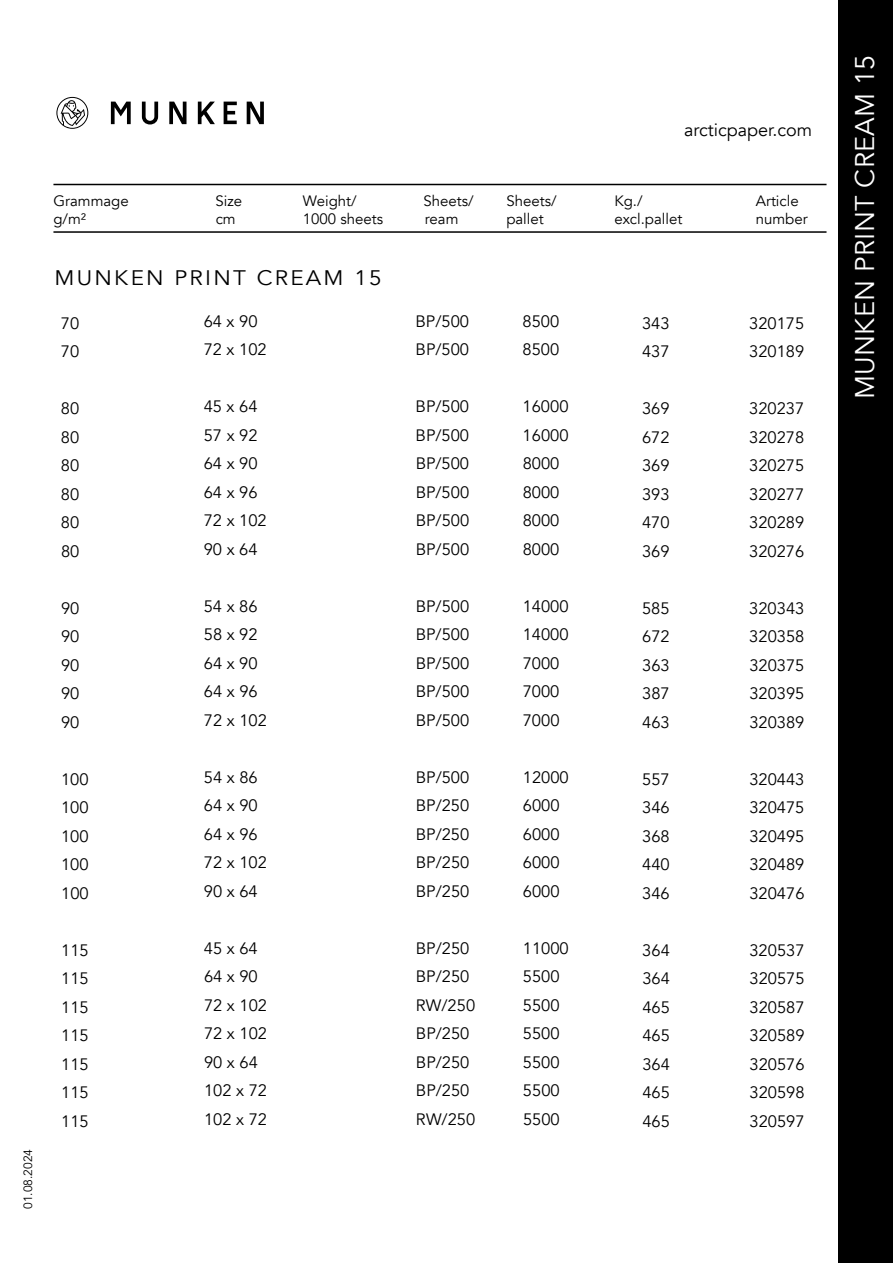
<style>
.page{position:relative;width:893px;height:1263px;background:#fff}
.page>*{position:absolute;margin:0;border:0;box-sizing:border-box;transform-origin:0 0}
.t1{font:27px "Avenir";letter-spacing:.01em;color:#fff}
.t2{font:21px "Avenir";letter-spacing:.1em;color:#000;scale:1.07 1}
.t3{font:18px "Avenir";color:#000}
.t4{font:16.5px "Avenir";color:#000}
.t5{font:15px "Avenir";color:#000}
.t6{font:12px "Avenir";color:#000}
</style>
<div class="page">
<div style="left:838px;top:0;width:54px;height:1263px;background:#000"></div>
<hr style="left:53px;top:184px;width:773px;height:1px;background:#000">
<hr style="left:53px;top:231px;width:773px;height:2px;background:#000">
<svg style="left:142px;top:102px;width:122px;height:22px"></svg>
<svg style="left:111px;top:102px;width:20px;height:22px"></svg>
<svg style="left:56px;top:97px;width:32px;height:32px"></svg>
<p class="t6" style="left:21px;top:1209px;width:62px;rotate:-90deg">01.08.2024</p>
<p class="t3" style="left:684px;top:119px;width:129px">arcticpaper.com</p>
<p class="t5" style="left:53px;top:192px;width:77px">Grammage</p>
<p class="t5" style="left:215px;top:192px;width:28px">Size</p>
<p class="t5" style="left:303px;top:192px;width:55px">Weight/</p>
<p class="t5" style="left:423px;top:192px;width:52px">Sheets/</p>
<p class="t5" style="left:506px;top:192px;width:52px">Sheets/</p>
<p class="t5" style="left:614px;top:192px;width:30px">Kg./</p>
<p class="t5" style="left:756px;top:192px;width:45px">Article</p>
<p class="t5" style="left:53px;top:210px;width:34px">g/m²</p>
<p class="t5" style="left:216px;top:210px;width:22px">cm</p>
<p class="t5" style="left:303px;top:210px;width:82px">1000 sheets</p>
<p class="t5" style="left:425px;top:210px;width:35px">ream</p>
<p class="t5" style="left:506px;top:210px;width:39px">pallet</p>
<p class="t5" style="left:614px;top:210px;width:70px">excl.pallet</p>
<p class="t5" style="left:756px;top:210px;width:53px">number</p>
<p class="t2" style="left:55px;top:265px;width:307px">MUNKEN PRINT CREAM 15</p>
<p class="t4" style="left:61px;top:313px;width:20px">70</p>
<p class="t4" style="left:204px;top:311px;width:55px">64 x 90</p>
<p class="t4" style="left:416px;top:311px;width:55px">BP/500</p>
<p class="t4" style="left:523px;top:311px;width:38px">8500</p>
<p class="t4" style="left:642px;top:313px;width:29px">343</p>
<p class="t4" style="left:749px;top:313px;width:57px">320175</p>
<p class="t4" style="left:61px;top:342px;width:20px">70</p>
<p class="t4" style="left:204px;top:340px;width:64px">72 x 102</p>
<p class="t4" style="left:416px;top:340px;width:55px">BP/500</p>
<p class="t4" style="left:523px;top:340px;width:38px">8500</p>
<p class="t4" style="left:642px;top:342px;width:29px">437</p>
<p class="t4" style="left:749px;top:342px;width:57px">320189</p>
<p class="t4" style="left:61px;top:399px;width:20px">80</p>
<p class="t4" style="left:204px;top:397px;width:55px">45 x 64</p>
<p class="t4" style="left:416px;top:397px;width:55px">BP/500</p>
<p class="t4" style="left:523px;top:397px;width:47px">16000</p>
<p class="t4" style="left:642px;top:399px;width:29px">369</p>
<p class="t4" style="left:749px;top:399px;width:57px">320237</p>
<p class="t4" style="left:61px;top:427px;width:20px">80</p>
<p class="t4" style="left:204px;top:425px;width:55px">57 x 92</p>
<p class="t4" style="left:416px;top:425px;width:55px">BP/500</p>
<p class="t4" style="left:523px;top:425px;width:47px">16000</p>
<p class="t4" style="left:642px;top:427px;width:29px">672</p>
<p class="t4" style="left:749px;top:427px;width:57px">320278</p>
<p class="t4" style="left:61px;top:456px;width:20px">80</p>
<p class="t4" style="left:204px;top:454px;width:55px">64 x 90</p>
<p class="t4" style="left:416px;top:454px;width:55px">BP/500</p>
<p class="t4" style="left:523px;top:454px;width:38px">8000</p>
<p class="t4" style="left:642px;top:456px;width:29px">369</p>
<p class="t4" style="left:749px;top:456px;width:57px">320275</p>
<p class="t4" style="left:61px;top:484px;width:20px">80</p>
<p class="t4" style="left:204px;top:482px;width:55px">64 x 96</p>
<p class="t4" style="left:416px;top:482px;width:55px">BP/500</p>
<p class="t4" style="left:523px;top:482px;width:38px">8000</p>
<p class="t4" style="left:642px;top:484px;width:29px">393</p>
<p class="t4" style="left:749px;top:484px;width:57px">320277</p>
<p class="t4" style="left:61px;top:513px;width:20px">80</p>
<p class="t4" style="left:204px;top:511px;width:64px">72 x 102</p>
<p class="t4" style="left:416px;top:511px;width:55px">BP/500</p>
<p class="t4" style="left:523px;top:511px;width:38px">8000</p>
<p class="t4" style="left:642px;top:513px;width:29px">470</p>
<p class="t4" style="left:749px;top:513px;width:57px">320289</p>
<p class="t4" style="left:61px;top:541px;width:20px">80</p>
<p class="t4" style="left:204px;top:539px;width:55px">90 x 64</p>
<p class="t4" style="left:416px;top:539px;width:55px">BP/500</p>
<p class="t4" style="left:523px;top:539px;width:38px">8000</p>
<p class="t4" style="left:642px;top:541px;width:29px">369</p>
<p class="t4" style="left:749px;top:541px;width:57px">320276</p>
<p class="t4" style="left:61px;top:598px;width:20px">90</p>
<p class="t4" style="left:204px;top:596px;width:55px">54 x 86</p>
<p class="t4" style="left:416px;top:596px;width:55px">BP/500</p>
<p class="t4" style="left:523px;top:596px;width:47px">14000</p>
<p class="t4" style="left:642px;top:598px;width:29px">585</p>
<p class="t4" style="left:749px;top:598px;width:57px">320343</p>
<p class="t4" style="left:61px;top:627px;width:20px">90</p>
<p class="t4" style="left:204px;top:625px;width:55px">58 x 92</p>
<p class="t4" style="left:416px;top:625px;width:55px">BP/500</p>
<p class="t4" style="left:523px;top:625px;width:47px">14000</p>
<p class="t4" style="left:642px;top:627px;width:29px">672</p>
<p class="t4" style="left:749px;top:627px;width:57px">320358</p>
<p class="t4" style="left:61px;top:655px;width:20px">90</p>
<p class="t4" style="left:204px;top:653px;width:55px">64 x 90</p>
<p class="t4" style="left:416px;top:653px;width:55px">BP/500</p>
<p class="t4" style="left:523px;top:653px;width:38px">7000</p>
<p class="t4" style="left:642px;top:655px;width:29px">363</p>
<p class="t4" style="left:749px;top:655px;width:57px">320375</p>
<p class="t4" style="left:61px;top:684px;width:20px">90</p>
<p class="t4" style="left:204px;top:682px;width:55px">64 x 96</p>
<p class="t4" style="left:416px;top:682px;width:55px">BP/500</p>
<p class="t4" style="left:523px;top:682px;width:38px">7000</p>
<p class="t4" style="left:642px;top:684px;width:29px">387</p>
<p class="t4" style="left:749px;top:684px;width:57px">320395</p>
<p class="t4" style="left:61px;top:712px;width:20px">90</p>
<p class="t4" style="left:204px;top:710px;width:64px">72 x 102</p>
<p class="t4" style="left:416px;top:710px;width:55px">BP/500</p>
<p class="t4" style="left:523px;top:710px;width:38px">7000</p>
<p class="t4" style="left:642px;top:712px;width:29px">463</p>
<p class="t4" style="left:749px;top:712px;width:57px">320389</p>
<p class="t4" style="left:61px;top:769px;width:29px">100</p>
<p class="t4" style="left:204px;top:767px;width:55px">54 x 86</p>
<p class="t4" style="left:416px;top:767px;width:55px">BP/500</p>
<p class="t4" style="left:523px;top:767px;width:47px">12000</p>
<p class="t4" style="left:642px;top:769px;width:29px">557</p>
<p class="t4" style="left:749px;top:769px;width:57px">320443</p>
<p class="t4" style="left:61px;top:798px;width:29px">100</p>
<p class="t4" style="left:204px;top:796px;width:55px">64 x 90</p>
<p class="t4" style="left:416px;top:796px;width:55px">BP/250</p>
<p class="t4" style="left:523px;top:796px;width:38px">6000</p>
<p class="t4" style="left:642px;top:798px;width:29px">346</p>
<p class="t4" style="left:749px;top:798px;width:57px">320475</p>
<p class="t4" style="left:61px;top:826px;width:29px">100</p>
<p class="t4" style="left:204px;top:824px;width:55px">64 x 96</p>
<p class="t4" style="left:416px;top:824px;width:55px">BP/250</p>
<p class="t4" style="left:523px;top:824px;width:38px">6000</p>
<p class="t4" style="left:642px;top:826px;width:29px">368</p>
<p class="t4" style="left:749px;top:826px;width:57px">320495</p>
<p class="t4" style="left:61px;top:855px;width:29px">100</p>
<p class="t4" style="left:204px;top:853px;width:64px">72 x 102</p>
<p class="t4" style="left:416px;top:853px;width:55px">BP/250</p>
<p class="t4" style="left:523px;top:853px;width:38px">6000</p>
<p class="t4" style="left:642px;top:855px;width:29px">440</p>
<p class="t4" style="left:749px;top:855px;width:57px">320489</p>
<p class="t4" style="left:61px;top:883px;width:29px">100</p>
<p class="t4" style="left:204px;top:881px;width:55px">90 x 64</p>
<p class="t4" style="left:416px;top:881px;width:55px">BP/250</p>
<p class="t4" style="left:523px;top:881px;width:38px">6000</p>
<p class="t4" style="left:642px;top:883px;width:29px">346</p>
<p class="t4" style="left:749px;top:883px;width:57px">320476</p>
<p class="t4" style="left:61px;top:940px;width:29px">115</p>
<p class="t4" style="left:204px;top:938px;width:55px">45 x 64</p>
<p class="t4" style="left:416px;top:938px;width:55px">BP/250</p>
<p class="t4" style="left:523px;top:938px;width:47px">11000</p>
<p class="t4" style="left:642px;top:940px;width:29px">364</p>
<p class="t4" style="left:749px;top:940px;width:57px">320537</p>
<p class="t4" style="left:61px;top:969px;width:29px">115</p>
<p class="t4" style="left:204px;top:967px;width:55px">64 x 90</p>
<p class="t4" style="left:416px;top:967px;width:55px">BP/250</p>
<p class="t4" style="left:523px;top:967px;width:38px">5500</p>
<p class="t4" style="left:642px;top:969px;width:29px">364</p>
<p class="t4" style="left:749px;top:969px;width:57px">320575</p>
<p class="t4" style="left:61px;top:997px;width:29px">115</p>
<p class="t4" style="left:204px;top:995px;width:64px">72 x 102</p>
<p class="t4" style="left:416px;top:995px;width:61px">RW/250</p>
<p class="t4" style="left:523px;top:995px;width:38px">5500</p>
<p class="t4" style="left:642px;top:997px;width:29px">465</p>
<p class="t4" style="left:749px;top:997px;width:57px">320587</p>
<p class="t4" style="left:61px;top:1026px;width:29px">115</p>
<p class="t4" style="left:204px;top:1024px;width:64px">72 x 102</p>
<p class="t4" style="left:416px;top:1024px;width:55px">BP/250</p>
<p class="t4" style="left:523px;top:1024px;width:38px">5500</p>
<p class="t4" style="left:642px;top:1026px;width:29px">465</p>
<p class="t4" style="left:749px;top:1026px;width:57px">320589</p>
<p class="t4" style="left:61px;top:1054px;width:29px">115</p>
<p class="t4" style="left:204px;top:1052px;width:55px">90 x 64</p>
<p class="t4" style="left:416px;top:1052px;width:55px">BP/250</p>
<p class="t4" style="left:523px;top:1052px;width:38px">5500</p>
<p class="t4" style="left:642px;top:1054px;width:29px">364</p>
<p class="t4" style="left:749px;top:1054px;width:57px">320576</p>
<p class="t4" style="left:61px;top:1083px;width:29px">115</p>
<p class="t4" style="left:204px;top:1081px;width:64px">102 x 72</p>
<p class="t4" style="left:416px;top:1081px;width:55px">BP/250</p>
<p class="t4" style="left:523px;top:1081px;width:38px">5500</p>
<p class="t4" style="left:642px;top:1083px;width:29px">465</p>
<p class="t4" style="left:749px;top:1083px;width:57px">320598</p>
<p class="t4" style="left:61px;top:1111px;width:29px">115</p>
<p class="t4" style="left:204px;top:1109px;width:64px">102 x 72</p>
<p class="t4" style="left:416px;top:1109px;width:61px">RW/250</p>
<p class="t4" style="left:523px;top:1109px;width:38px">5500</p>
<p class="t4" style="left:642px;top:1111px;width:29px">465</p>
<p class="t4" style="left:750px;top:1111px;width:57px">320597</p>
<h1 class="t1" style="left:849px;top:399px;width:346px;rotate:-90deg">MUNKEN PRINT CREAM 15</h1>
</div>
